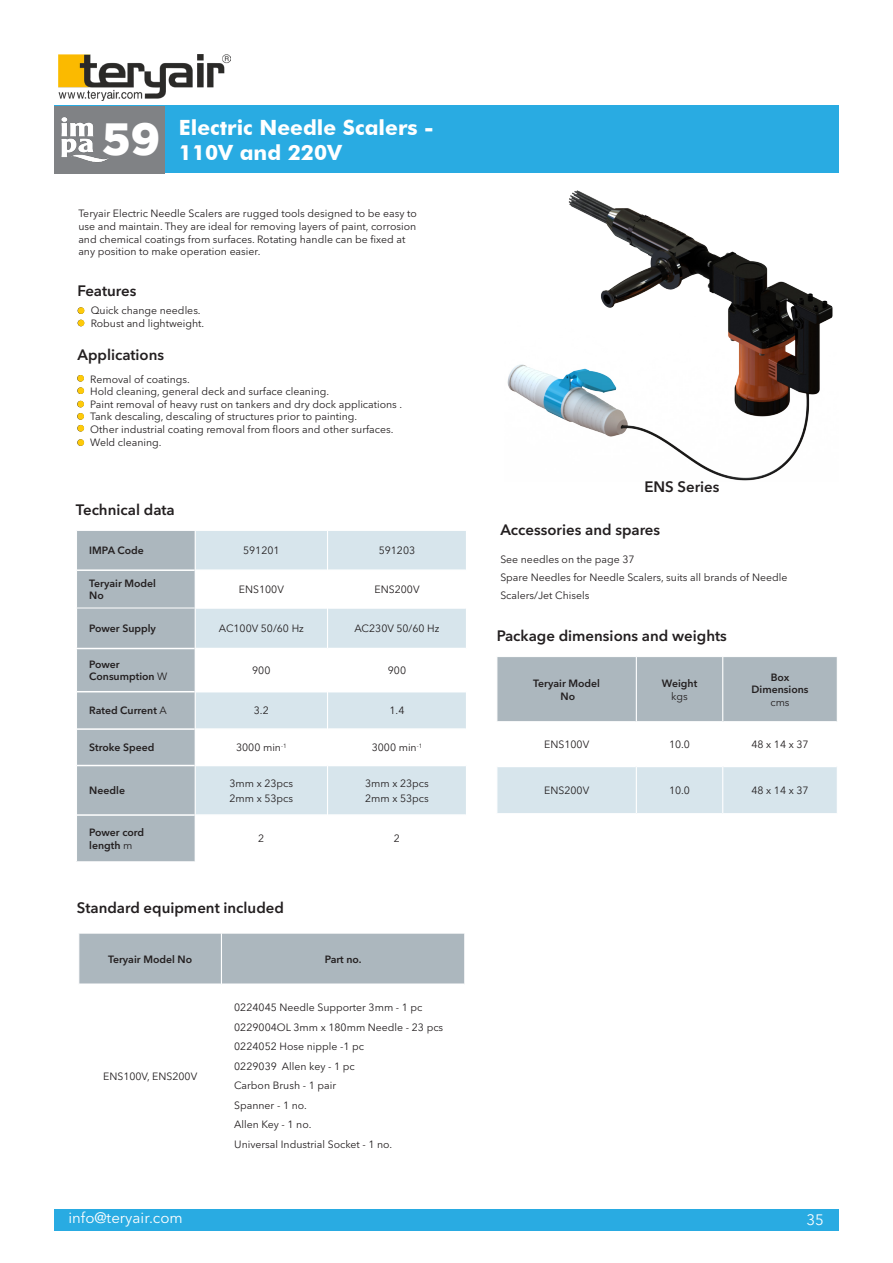
<style>
.page{position:relative;width:893px;height:1263px;background:#fff}
.page>*{position:absolute;margin:0;border:0;box-sizing:border-box;transform-origin:0 0}
.t1{font:700 21px/25.2px "Futura BT";color:#fff}
.t2{font:600 15px "Avenir Next LT Pro";color:#231f20}
.t3{font:15px "Avenir Next LT Pro";color:#fff}
.Body_copy_left{font:10.5px/12.6px "Avenir Next LT Pro";color:#231f20}
.Body_copy_left-2{font:600 10.5px "Avenir Next LT Pro";color:#231f20}
.s1{font-weight:400}
</style>
<div class="page">
<div style="left:54px;top:1209px;width:785px;height:21px;background:#29abe2"></div>
<div style="left:55px;top:106px;width:784px;height:67px;background:#29abe2"></div>
<img style="left:58px;top:54px;width:173px;height:47px">
<div style="left:54px;top:106px;width:111px;height:67px;background:#808285"></div>
<img style="left:61px;top:117px;width:48px;height:45px">
<div style="left:78px;top:307px;width:6px;height:7px;background:#feca0a;border-radius:50%"></div>
<svg style="left:78px;top:320px;width:6px;height:6px"></svg>
<div style="left:77px;top:531px;width:118px;height:330px;background:#acb7be"></div>
<div style="left:196px;top:531px;width:270px;height:38px;background:#d7e5ec"></div>
<svg style="left:196px;top:609px;width:270px;height:205px;fill:#d7e5ec"></svg>
<hr style="left:77px;top:569px;width:118px;height:2px;background:#fff">
<hr style="left:76px;top:648px;width:119px;height:1px;background:#fff">
<hr style="left:196px;top:648px;width:131px;height:1px;background:#fff">
<hr style="left:328px;top:648px;width:138px;height:1px;background:#fff">
<hr style="left:77px;top:691px;width:118px;height:1px;background:#fff">
<hr style="left:196px;top:691px;width:131px;height:1px;background:#fff">
<hr style="left:328px;top:691px;width:138px;height:1px;background:#fff">
<hr style="left:77px;top:728px;width:118px;height:2px;background:#fff">
<hr style="left:196px;top:728px;width:131px;height:2px;background:#fff">
<hr style="left:328px;top:728px;width:138px;height:2px;background:#fff">
<hr style="left:77px;top:765px;width:118px;height:1px;background:#fff">
<hr style="left:196px;top:765px;width:131px;height:1px;background:#fff">
<hr style="left:328px;top:765px;width:138px;height:1px;background:#fff">
<hr style="left:77px;top:814px;width:118px;height:2px;background:#fff">
<hr style="left:327px;top:531px;width:1px;height:39px;background:#fff">
<hr style="left:327px;top:608px;width:1px;height:40px;background:#fff">
<hr style="left:327px;top:648px;width:1px;height:44px;background:#fff">
<hr style="left:327px;top:692px;width:1px;height:37px;background:#fff">
<hr style="left:327px;top:729px;width:1px;height:36px;background:#fff">
<hr style="left:327px;top:765px;width:1px;height:50px;background:#fff">
<hr style="left:76px;top:608px;width:119px;height:1px;background:#fff">
<svg style="left:498px;top:657px;width:339px;height:156px"></svg>
<hr style="left:497px;top:721px;width:139px;height:2px;background:#fff">
<hr style="left:637px;top:721px;width:85px;height:2px;background:#fff">
<hr style="left:723px;top:721px;width:114px;height:2px;background:#fff">
<hr style="left:497px;top:766px;width:139px;height:1px;background:#fff">
<hr style="left:637px;top:766px;width:85px;height:1px;background:#fff">
<hr style="left:723px;top:766px;width:114px;height:1px;background:#fff">
<hr style="left:636px;top:657px;width:1px;height:65px;background:#fff">
<hr style="left:722px;top:657px;width:1px;height:65px;background:#fff">
<hr style="left:636px;top:722px;width:1px;height:44px;background:#fff">
<hr style="left:722px;top:722px;width:1px;height:44px;background:#fff">
<hr style="left:636px;top:766px;width:1px;height:47px;background:#fff">
<hr style="left:722px;top:766px;width:1px;height:47px;background:#fff">
<img style="left:507px;top:190px;width:326px;height:291px">
<div style="left:80px;top:934px;width:384px;height:49px;background:#acb7be"></div>
<hr style="left:221px;top:933px;width:1px;height:51px;background:#fff">
<div style="left:77px;top:375px;width:7px;height:7px;background:#feca0a;border-radius:50%"></div>
<div style="left:77px;top:413px;width:7px;height:7px;background:#feca0a;border-radius:50%"></div>
<div style="left:78px;top:387px;width:6px;height:7px;background:#feca0a;border-radius:50%"></div>
<div style="left:77px;top:401px;width:7px;height:6px;background:#feca0a;border-radius:50%"></div>
<svg style="left:78px;top:425px;width:6px;height:6px"></svg>
<div style="left:77px;top:439px;width:7px;height:7px;background:#cba316;border-radius:50%"></div>
<div style="left:78px;top:439px;width:6px;height:7px;background:#feca0a;border-radius:50%"></div>
<h1 class="t1" style="left:102px;top:115px;width:333px;text-indent:77px">Electric Needle Scalers -<br><sup>59</sup> 110V and 220V</h1>
<p class="Body_copy_left" style="left:78px;top:207px;width:340px">Teryair Electric Needle Scalers are rugged tools designed to be easy to use and maintain. They are ideal for removing layers of paint, corrosion and chemical coatings from surfaces. Rotating handle can be fixed at any position to make operation easier.</p>
<p class="t2" style="left:78px;top:281px;width:60px">Features</p>
<p class="Body_copy_left" style="left:91px;top:304px;width:111px">Quick change needles.</p>
<p class="Body_copy_left" style="left:91px;top:317px;width:115px">Robust and lightweight.</p>
<p class="t2" style="left:77px;top:346px;width:88px">Applications</p>
<p class="Body_copy_left" style="left:90px;top:372px;width:101px">Removal of coatings.</p>
<p class="Body_copy_left" style="left:90px;top:385px;width:240px">Hold cleaning, general deck and surface cleaning.</p>
<p class="Body_copy_left" style="left:90px;top:398px;width:313px">Paint removal of heavy rust on tankers and dry dock applications .</p>
<p class="Body_copy_left" style="left:90px;top:410px;width:269px">Tank descaling, descaling of structures prior to painting.</p>
<p class="Body_copy_left" style="left:90px;top:423px;width:305px">Other industrial coating removal from floors and other surfaces.</p>
<p class="Body_copy_left" style="left:90px;top:435px;width:73px">Weld cleaning.</p>
<p class="t2" style="left:76px;top:500px;width:100px">Technical data</p>
<p class="Body_copy_left-2" style="left:89px;top:544px;width:56px">IMPA Code</p>
<p class="Body_copy_left" style="left:243px;top:544px;width:38px">591201</p>
<p class="Body_copy_left" style="left:379px;top:544px;width:38px">591203</p>
<p class="Body_copy_left-2" style="left:89px;top:577px;width:68px">Teryair Model</p>
<p class="Body_copy_left-2" style="left:89px;top:589px;width:16px">No</p>
<p class="Body_copy_left" style="left:239px;top:583px;width:46px">ENS100V</p>
<p class="Body_copy_left" style="left:375px;top:583px;width:46px">ENS200V</p>
<p class="Body_copy_left-2" style="left:89px;top:622px;width:68px">Power Supply</p>
<p class="Body_copy_left" style="left:219px;top:622px;width:87px">AC100V 50/60 Hz</p>
<p class="Body_copy_left" style="left:354px;top:622px;width:87px">AC230V 50/60 Hz</p>
<p class="Body_copy_left-2" style="left:89px;top:658px;width:32px">Power</p>
<p class="Body_copy_left-2" style="left:89px;top:670px;width:80px">Consumption <span class="s1">W</span></p>
<p class="Body_copy_left" style="left:252px;top:664px;width:20px">900</p>
<p class="Body_copy_left" style="left:388px;top:664px;width:20px">900</p>
<p class="Body_copy_left-2" style="left:89px;top:704px;width:79px">Rated Current <span class="s1">A</span></p>
<p class="Body_copy_left" style="left:254px;top:704px;width:16px">3.2</p>
<p class="Body_copy_left" style="left:390px;top:704px;width:16px">1.4</p>
<p class="Body_copy_left-2" style="left:89px;top:741px;width:67px">Stroke Speed</p>
<p class="Body_copy_left" style="left:236px;top:741px;width:52px">3000 min<sup>-1</sup></p>
<p class="Body_copy_left" style="left:372px;top:741px;width:52px">3000 min<sup>-1</sup></p>
<p class="Body_copy_left-2" style="left:89px;top:784px;width:37px">Needle</p>
<p class="Body_copy_left" style="left:229px;top:777px;width:65px">3mm x 23pcs</p>
<p class="Body_copy_left" style="left:229px;top:792px;width:65px">2mm x 53pcs</p>
<p class="Body_copy_left" style="left:365px;top:777px;width:65px">3mm x 23pcs</p>
<p class="Body_copy_left" style="left:365px;top:792px;width:65px">2mm x 53pcs</p>
<p class="Body_copy_left-2" style="left:89px;top:826px;width:56px">Power cord</p>
<p class="Body_copy_left-2" style="left:89px;top:839px;width:45px">length <span class="s1">m</span></p>
<p class="Body_copy_left" style="left:258px;top:832px;width:8px">2</p>
<p class="Body_copy_left" style="left:394px;top:832px;width:8px">2</p>
<p class="t2" style="left:77px;top:898px;width:209px">Standard equipment included</p>
<p class="Body_copy_left-2" style="left:108px;top:952px;width:86px">Teryair Model No</p>
<p class="Body_copy_left-2" style="left:325px;top:952px;width:38px">Part no.</p>
<p class="Body_copy_left" style="left:103px;top:1070px;width:96px">ENS100V, ENS200V</p>
<p class="Body_copy_left" style="left:234px;top:1001px;width:190px">0224045 Needle Supporter 3mm - 1 pc</p>
<p class="Body_copy_left" style="left:234px;top:1021px;width:211px">0229004OL 3mm x 180mm Needle - 23 pcs</p>
<p class="Body_copy_left" style="left:234px;top:1040px;width:131px">0224052 Hose nipple -1 pc</p>
<p class="Body_copy_left" style="left:234px;top:1060px;width:122px">0229039 Allen key - 1 pc</p>
<p class="Body_copy_left" style="left:234px;top:1079px;width:103px">Carbon Brush - 1 pair</p>
<p class="Body_copy_left" style="left:234px;top:1099px;width:74px">Spanner - 1 no.</p>
<p class="Body_copy_left" style="left:234px;top:1118px;width:79px">Allen Key - 1 no.</p>
<p class="Body_copy_left" style="left:234px;top:1138px;width:160px">Universal Industrial Socket - 1 no.</p>
<p class="t2" style="left:644px;top:477px;width:77px">ENS Series</p>
<p class="t2" style="left:500px;top:520px;width:161px">Accessories and spares</p>
<p class="Body_copy_left" style="left:500px;top:553px;width:136px">See needles on the page 37</p>
<p class="Body_copy_left" style="left:500px;top:568px;width:289px;line-height:18px">Spare Needles for Needle Scalers, suits all brands of Needle<br>Scalers/Jet Chisels</p>
<p class="t2" style="left:497px;top:627px;width:232px">Package dimensions and weights</p>
<p class="Body_copy_left-2" style="left:533px;top:677px;width:68px">Teryair Model</p>
<p class="Body_copy_left-2" style="left:561px;top:689px;width:16px">No</p>
<p class="Body_copy_left-2" style="left:662px;top:677px;width:37px">Weight</p>
<p class="Body_copy_left" style="left:671px;top:689px;width:18px">kgs</p>
<p class="Body_copy_left-2" style="left:771px;top:670px;width:20px">Box</p>
<p class="Body_copy_left-2" style="left:751px;top:683px;width:58px">Dimensions</p>
<p class="Body_copy_left" style="left:770px;top:696px;width:21px">cms</p>
<p class="Body_copy_left" style="left:544px;top:738px;width:46px">ENS100V</p>
<p class="Body_copy_left" style="left:669px;top:738px;width:22px">10.0</p>
<p class="Body_copy_left" style="left:751px;top:738px;width:59px">48 x 14 x 37</p>
<p class="Body_copy_left" style="left:544px;top:784px;width:46px">ENS200V</p>
<p class="Body_copy_left" style="left:669px;top:784px;width:22px">10.0</p>
<p class="Body_copy_left" style="left:751px;top:784px;width:59px">48 x 14 x 37</p>
<h2 class="t3" style="left:69px;top:1209px;width:116px">info@teryair.com</h2>
<h2 class="t3" style="left:807px;top:1211px;width:19px">35</h2>
</div>
